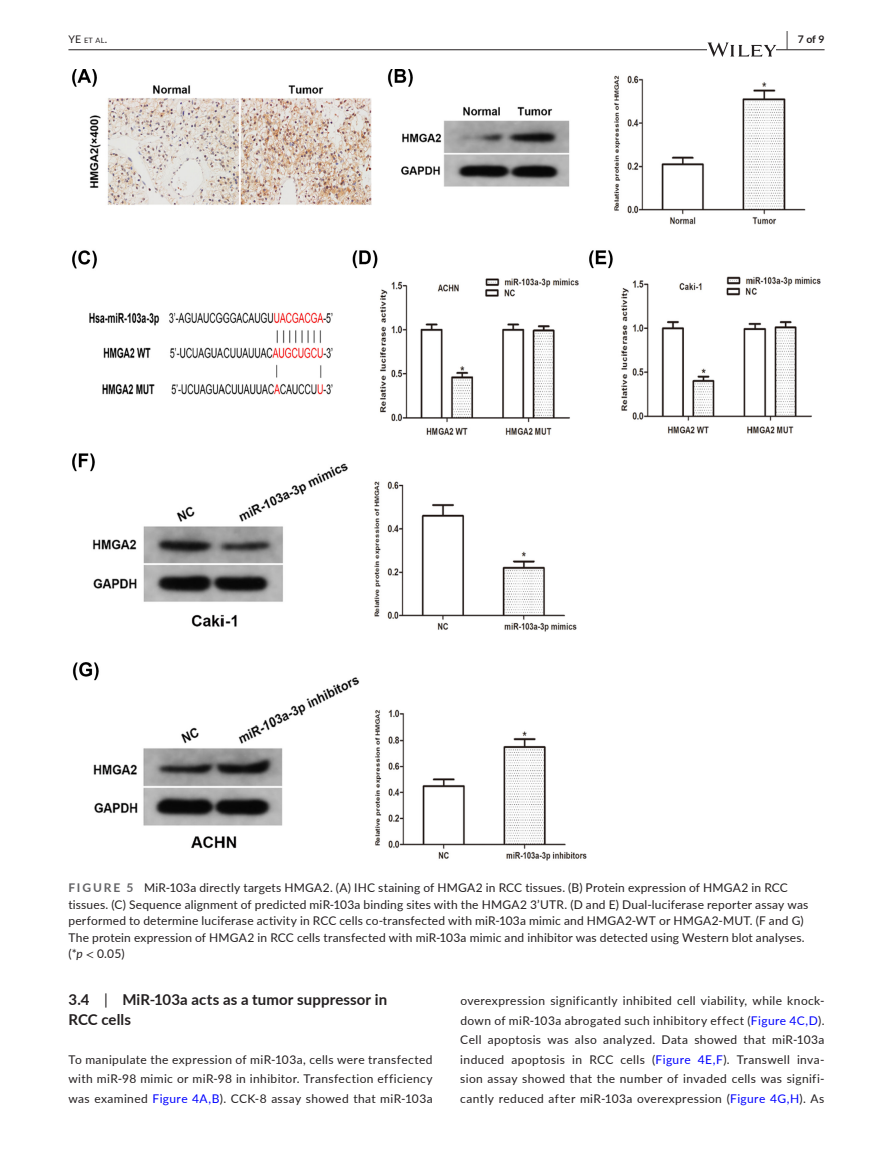
<style>
.page{position:relative;width:893px;height:1174px;background:#fff}
.page>*{position:absolute;margin:0;border:0;box-sizing:border-box;transform-origin:0 0}
.t1{font:700 15px/19.5px "Lato";letter-spacing:.005em;color:#231f20}
.t2{font:12px/19.5px "Lato";letter-spacing:.015em;color:#231f20;text-align:justify}
.t3{font:700 10.5px "Lato";color:#231f20}
.t4{font:7.35px "Lato";color:#231f20}
.s1{font-size:10.5px}
.s2{font-size:19.5px}
.s3{font-weight:700;color:#636366}
.s4{font-style:italic}
.s5{font-family:"STIX"}
.s6{font-weight:400}
.s7{color:#00f}
</style>
<div class="page">
<hr style="left:68px;top:49px;width:756px;height:1px;background:#231f20">
<svg style="left:707px;top:42px;width:69px;height:15px"></svg>
<img style="left:72px;top:69px;width:749px;height:791px">
<p class="t4" style="left:68px;top:35px;width:40px"><span class="s1">YE</span> et al<span class="s1">.</span></p>
<p class="t3" style="left:786px;top:31px;width:40px"><span class="s2">|</span> 7 of 9</p>
<p class="t2" style="left:68px;top:879px;width:741px;line-height:16.5px;text-align:left"><span class="s3">FIGURE 5</span> MiR-103a directly targets HMGA2. (A) IHC staining of HMGA2 in RCC tissues. (B) Protein expression of HMGA2 in RCC tissues. (C) Sequence alignment of predicted miR-103a binding sites with the HMGA2 3’UTR. (D and E) Dual-luciferase reporter assay was performed to determine luciferase activity in RCC cells co-transfected with miR-103a mimic and HMGA2-WT or HMGA2-MUT. (F and G)<br>The protein expression of HMGA2 in RCC cells transfected with miR-103a mimic and inhibitor was detected using Western blot analyses. (*<span class="s4">p</span> <span class="s5">&lt;</span> 0.05)</p>
<p class="t1" style="left:68px;top:989px;width:320px">3.4 <span class="s6">|</span> MiR-103a acts as a tumor suppressor in<br>RCC cells</p>
<p class="t2" style="left:68px;top:1049px;width:366px">To manipulate the expression of miR-103a, cells were transfected with miR-98 mimic or miR-98 in inhibitor. Transfection efficiency was examined <span class="s7">Figure 4A,B</span>). CCK-8 assay showed that miR-103a</p>
<p class="t2" style="left:460px;top:990px;width:366px">overexpression significantly inhibited cell viability, while knock&shy;down of miR-103a abrogated such inhibitory effect (<span class="s7">Figure 4C,D</span>).<br>Cell apoptosis was also analyzed. Data showed that miR-103a induced apoptosis in RCC cells (<span class="s7">Figure 4E,F</span>). Transwell inva&shy;sion assay showed that the number of invaded cells was signifi&shy;cantly reduced after miR-103a overexpression (<span class="s7">Figure 4G,H</span>). As</p>
</div>
